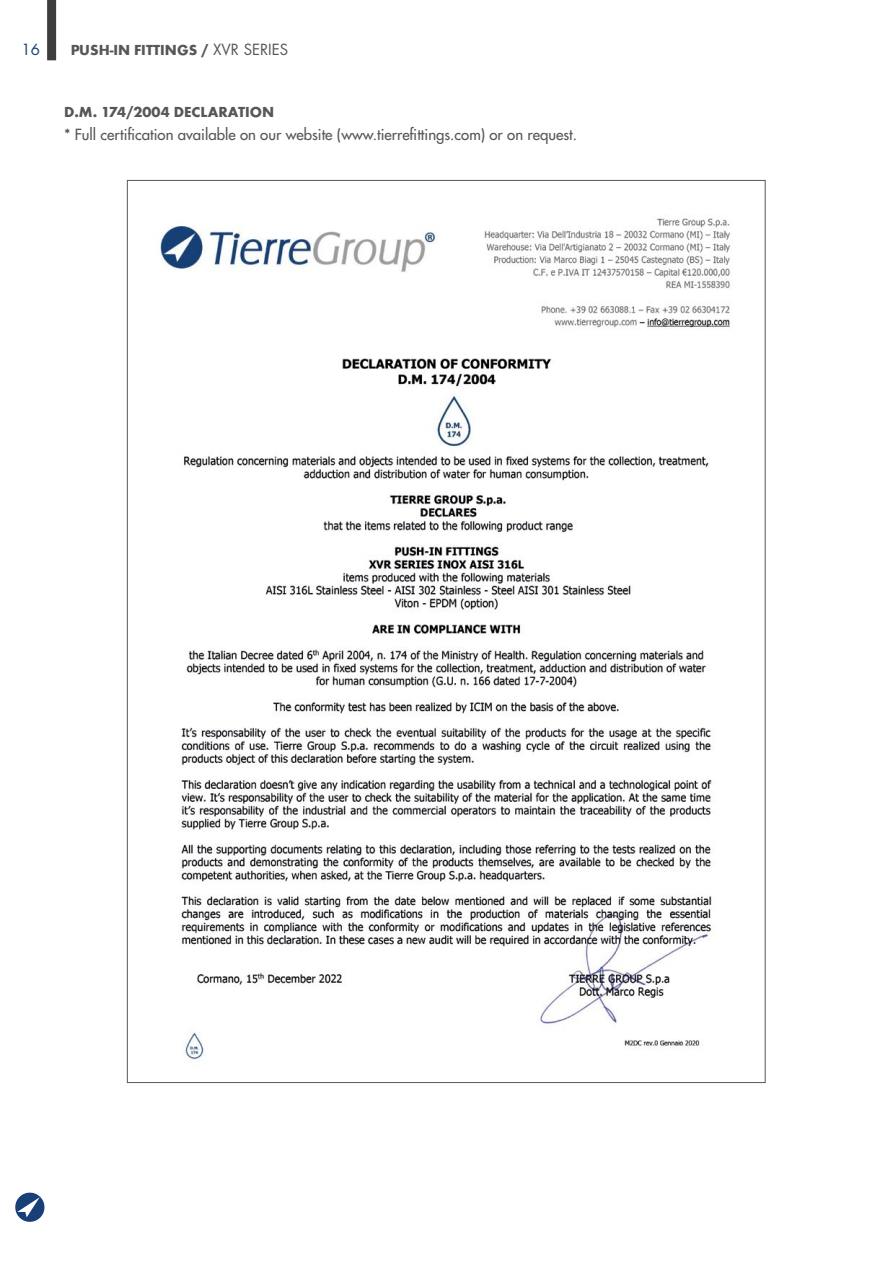
<style>
.page{position:relative;width:893px;height:1263px;background:#fff}
.page>*{position:absolute;margin:0;border:0;box-sizing:border-box;transform-origin:0 0}
.t1{font:500 15px "Futura Std";color:#575756}
.t2{font:15px "Futura T Bold";color:#575756}
.t3{font:15px "Futura Std";color:#193f77}
.s1{font-family:"Futura Std"}
</style>
<div class="page">
<div style="left:47px;top:0;width:9px;height:60px;background:#3c3c3b"></div>
<svg style="left:15px;top:1192px;width:30px;height:30px"></svg>
<img style="left:160px;top:218px;width:570px;height:842px">
<p class="t3" style="left:22px;top:40px;width:20px">16</p>
<p class="t2" style="left:70px;top:41px;width:219px">PUSH-IN FITTINGS / <span class="s1">XVR SERIES</span></p>
<p class="t2" style="left:64px;top:104px;width:212px">D.M. 174/2004 DECLARATION</p>
<p class="t1" style="left:64px;top:125px;width:515px">* Full certification available on our website (www.tierrefittings.com) or on request.</p>
</div>
